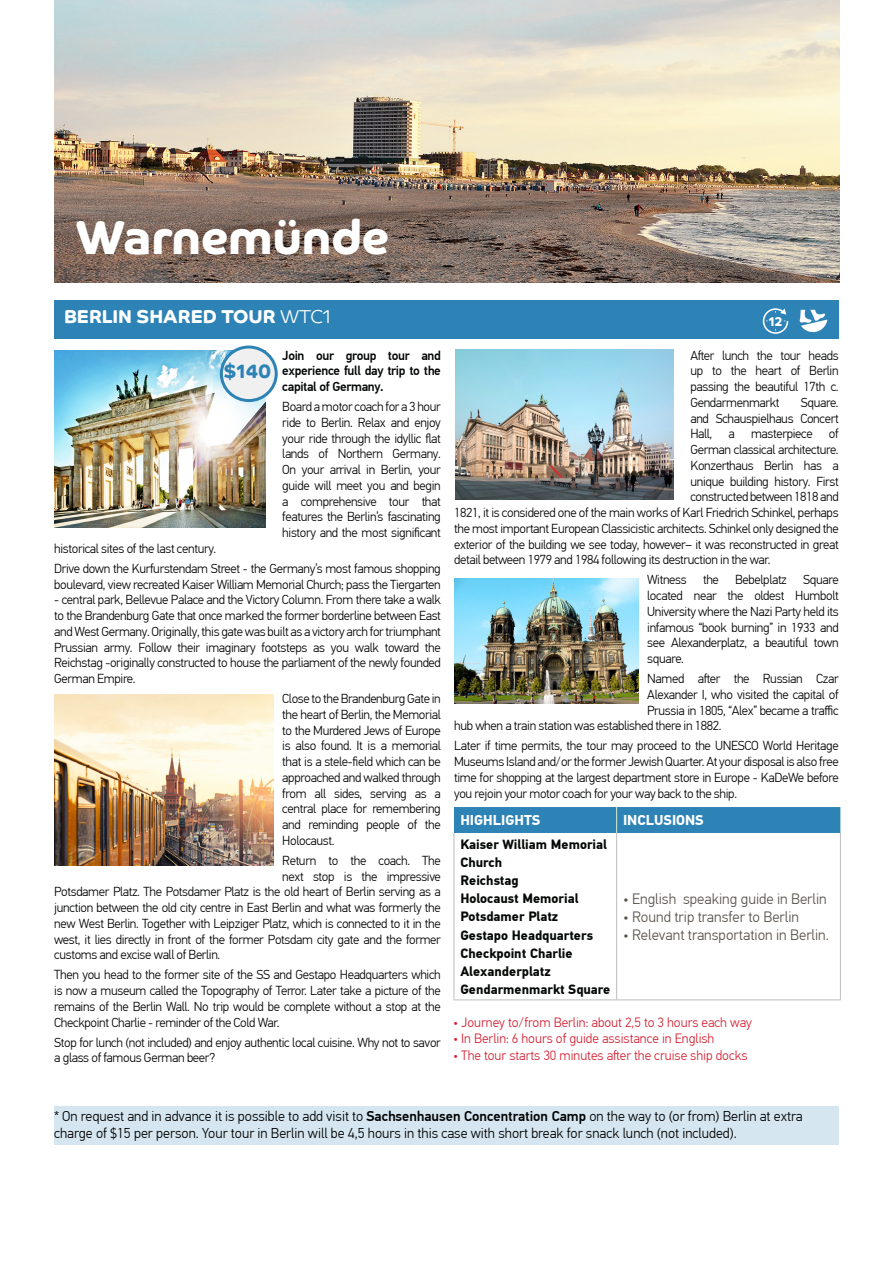
<style>
.page{position:relative;width:893px;height:1263px;background:#fff}
.page>*{position:absolute;margin:0;border:0;box-sizing:border-box;transform-origin:0 0}
.t1{font:700 48px "Co Headline Corp";color:#fff}
.t2{font:700 19.5px "Co Headline Corp";color:#2d83b6}
.t3{font:700 18.75px "Co Headline Corp";color:#fff}
.t4{font:300 15px "PF Din Text Pro";color:#5a544d}
.t5{font:300 14.25px/17.1px "PF Din Text Pro";color:#000}
.t6{font:700 14.25px "PF Din Text Pro";color:#fff}
.t7{font:700 13.5px/18px "PF Din Text Pro";color:#060a07}
.t8{font:300 13.5px "PF Din Text Pro";color:#d52335}
.text_6_pt{font:300 13.05px/15.8px "PF Din Text Pro";letter-spacing:-.025em;color:#050606;text-align:justify}
.text_6_pt-2{font:500 13.05px/15.8px "PF Din Text Pro";letter-spacing:-.025em;color:#050606;text-align:justify}
.t9{font:700 12.75px "Co Headline Corp";color:#fff}
.s1{font-weight:300}
.s2{font-weight:500}
</style>
<div class="page">
<img style="left:54px;top:0;width:785px;height:282px">
<div style="left:454px;top:807px;width:386px;height:26px;background:#2d83b6"></div>
<hr style="left:616px;top:833px;width:1px;height:166px;background:#bcbdc0">
<hr style="left:454px;top:833px;width:1px;height:166px;background:#bcbdc0">
<hr style="left:840px;top:833px;width:1px;height:166px;background:#bcbdc0">
<hr style="left:454px;top:999px;width:163px;height:1px;background:#bcbdc0">
<hr style="left:617px;top:999px;width:224px;height:1px;background:#bcbdc0">
<div style="left:54px;top:301px;width:785px;height:38px;background:#2d83b6"></div>
<div style="left:54px;top:1106px;width:785px;height:38px;background:#d5e6f0"></div>
<img style="left:54px;top:350px;width:211px;height:177px">
<img style="left:455px;top:350px;width:218px;height:149px">
<svg style="left:763px;top:308px;width:25px;height:26px"></svg>
<svg style="left:799px;top:310px;width:28px;height:23px"></svg>
<img style="left:54px;top:695px;width:220px;height:170px">
<img style="left:455px;top:579px;width:183px;height:124px">
<div style="left:221px;top:347px;width:55px;height:54px;background:#f0f0f0;border-radius:50%"></div>
<div style="left:220px;top:345px;width:58px;height:57px;border:3px solid #2d83b6;border-radius:50%"></div>
<p class="t1" style="left:77px;top:208px;width:314px">Warnemünde</p>
<p class="t3" style="left:64px;top:305px;width:269px">BERLIN SHARED TOUR <span class="s1">WTC1</span></p>
<p class="t9" style="left:769px;top:313px;width:15px">12</p>
<p class="t2" style="left:224px;top:360px;width:49px">$140</p>
<p class="text_6_pt" style="left:690px;top:347px;width:150px">After lunch the tour heads up to the heart of Berlin passing the beautiful 17th c.<br>Gendarmenmarkt</p>
<p class="text_6_pt-2" style="left:282px;top:347px;width:160px">Join our group tour and experience full day trip to the capital of Germany.</p>
<p class="text_6_pt" style="left:282px;top:399px;width:160px">Board a motor coach for a 3 hour ride to Berlin. Relax and enjoy your ride through the idyllic flat lands of Northern Germany.<br>On your arrival in Berlin, your guide will meet you and begin a comprehensive tour that features the Berlin’s fascinating history and the most significant</p>
<p class="text_6_pt" style="left:801px;top:395px;width:39px">Square.</p>
<p class="text_6_pt" style="left:690px;top:410px;width:150px">and Schauspielhaus Concert</p>
<p class="text_6_pt" style="left:690px;top:426px;width:150px">Hall, a masterpiece of</p>
<p class="text_6_pt" style="left:690px;top:442px;width:150px">German classical architecture.</p>
<p class="text_6_pt" style="left:690px;top:458px;width:150px">Konzerthaus Berlin has a</p>
<p class="text_6_pt" style="left:690px;top:473px;width:150px">unique building history. First</p>
<p class="text_6_pt" style="left:690px;top:489px;width:150px">constructed between 1818 and</p>
<p class="text_6_pt" style="left:454px;top:505px;width:386px">1821, it is considered one of the main works of Karl Friedrich Schinkel, perhaps</p>
<p class="text_6_pt" style="left:454px;top:521px;width:386px">the most important European Classicistic architects. Schinkel only designed the</p>
<p class="text_6_pt" style="left:454px;top:536px;width:386px">exterior of the building we see today, however– it was reconstructed in great</p>
<p class="text_6_pt" style="left:454px;top:552px;width:318px">detail between 1979 and 1984 following its destruction in the war.</p>
<p class="text_6_pt" style="left:647px;top:572px;width:193px">Witness the Bebelplatz Square located near the oldest Humbolt University where the Nazi Party held its infamous “book burning” in 1933 and see Alexanderplatz, a beautiful town square.</p>
<p class="text_6_pt" style="left:647px;top:671px;width:193px">Named after the Russian Czar</p>
<p class="text_6_pt" style="left:647px;top:687px;width:193px">Alexander I, who visited the capital of</p>
<p class="text_6_pt" style="left:647px;top:702px;width:193px">Prussia in 1805, “Alex” became a traffic</p>
<p class="text_6_pt" style="left:454px;top:718px;width:269px">hub when a train station was established there in 1882.</p>
<p class="text_6_pt" style="left:454px;top:738px;width:386px">Later if time permits, the tour may proceed to the UNESCO World Heritage Museums Island and/or the former Jewish Quarter. At your disposal is also free time for shopping at the largest department store in Europe - KaDeWe before you rejoin your motor coach for your way back to the ship.</p>
<p class="text_6_pt" style="left:54px;top:541px;width:164px">historical sites of the last century.</p>
<p class="text_6_pt" style="left:54px;top:561px;width:388px">Drive down the Kurfurstendam Street - the Germany’s most famous shopping boulevard, view recreated Kaiser William Memorial Church; pass the Tiergarten</p>
<p class="text_6_pt" style="left:54px;top:592px;width:388px">- central park, Bellevue Palace and the Victory Column. From there take a walk to the Brandenburg Gate that once marked the former borderline between East and West Germany. Originally, this gate was built as a victory arch for triumphant Prussian army. Follow their imaginary footsteps as you walk toward the Reichstag -originally constructed to house the parliament of the newly founded German Empire.</p>
<p class="text_6_pt" style="left:282px;top:691px;width:160px">Close to the Brandenburg Gate in the heart of Berlin, the Memorial to the Murdered Jews of Europe is also found. It is a memorial that is a stele-field which can be approached and walked through from all sides, serving as a central place for remembering and reminding people of the Holocaust.</p>
<p class="text_6_pt" style="left:282px;top:853px;width:160px">Return to the coach. The</p>
<p class="text_6_pt" style="left:282px;top:868px;width:160px">next stop is the impressive</p>
<p class="text_6_pt" style="left:54px;top:884px;width:388px">Potsdamer Platz. The Potsdamer Platz is the old heart of Berlin serving as a</p>
<p class="text_6_pt" style="left:54px;top:900px;width:388px">junction between the old city centre in East Berlin and what was formerly the</p>
<p class="text_6_pt" style="left:54px;top:916px;width:388px">new West Berlin. Together with Leipziger Platz, which is connected to it in the</p>
<p class="text_6_pt" style="left:54px;top:931px;width:388px">west, it lies directly in front of the former Potsdam city gate and the former</p>
<p class="text_6_pt" style="left:54px;top:947px;width:168px">customs and excise wall of Berlin.</p>
<p class="text_6_pt" style="left:54px;top:967px;width:388px">Then you head to the former site of the SS and Gestapo Headquarters which is now a museum called the Topography of Terror. Later take a picture of the remains of the Berlin Wall. No trip would be complete without a stop at the Checkpoint Charlie - reminder of the Cold War.</p>
<p class="text_6_pt" style="left:54px;top:1034px;width:388px">Stop for lunch (not included) and enjoy authentic local cuisine. Why not to savor a glass of famous German beer?</p>
<p class="t6" style="left:460px;top:812px;width:82px">HIGHLIGHTS</p>
<p class="t6" style="left:623px;top:812px;width:82px">INCLUSIONS</p>
<p class="t7" style="left:460px;top:836px;width:148px">Kaiser William Memorial<br>Church</p>
<p class="t7" style="left:460px;top:872px;width:60px">Reichstag</p>
<p class="t7" style="left:460px;top:890px;width:120px">Holocaust Memorial</p>
<p class="t7" style="left:460px;top:908px;width:99px">Potsdamer Platz</p>
<p class="t7" style="left:460px;top:926px;width:134px">Gestapo Headquarters</p>
<p class="t7" style="left:460px;top:944px;width:114px">Checkpoint Charlie</p>
<p class="t7" style="left:460px;top:962px;width:92px">Alexanderplatz</p>
<p class="t7" style="left:460px;top:980px;width:151px">Gendarmenmarkt Square</p>
<p class="t4" style="left:623px;top:890px;width:205px">• English speaking guide in Berlin</p>
<p class="t4" style="left:623px;top:908px;width:178px">• Round trip transfer to Berlin</p>
<p class="t4" style="left:623px;top:926px;width:207px">• Relevant transportation in Berlin.</p>
<p class="t8" style="left:453px;top:1015px;width:300px">• Journey to/from Berlin: about 2,5 to 3 hours each way</p>
<p class="t8" style="left:453px;top:1031px;width:263px">• In Berlin: 6 hours of guide assistance in English</p>
<p class="t8" style="left:453px;top:1047px;width:296px">• The tour starts 30 minutes after the cruise ship docks</p>
<p class="t5" style="left:54px;top:1108px;width:750px">* On request and in advance it is possible to add visit to <span class="s2">Sachsenhausen Concentration Camp</span> on the way to (or from) Berlin at extra charge of $15 per person. Your tour in Berlin will be 4,5 hours in this case with short break for snack lunch (not included).</p>
</div>
